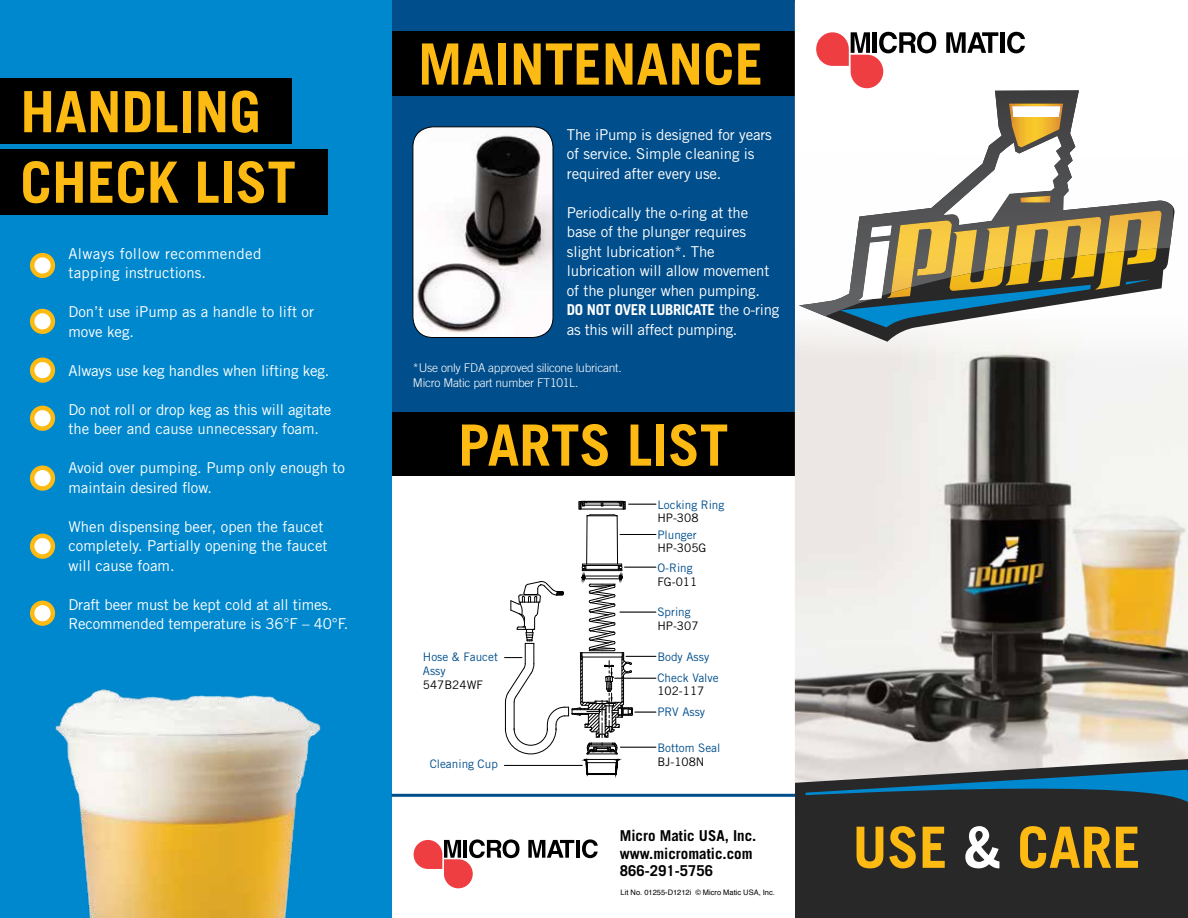
<style>
.page{position:relative;width:1188px;height:918px;background:#fff}
.page>*{position:absolute;margin:0;border:0;box-sizing:border-box;transform-origin:0 0}
.t1{font:700 57px/70.5px "Trade Gothic";color:#fdba12}
.t2{font:15px/19.5px "Trade Gothic";letter-spacing:-.01em;color:#fff}
.t3{font:700 15px/17.2px "Trade Gothic";color:#000}
.t4{font:15px/19.5px "Trade Gothic";letter-spacing:.025em;color:#fff}
.t5{font:300 12px/14.4px "Trade Gothic";letter-spacing:-.02em;color:#fff}
.t6{font:11.7px "Trade Gothic LT Std";color:#004e8c}
.t7{font:11.7px "Trade Gothic LT Std";color:#000}
.t8{font:7.5px "Helvetica";color:#000}
.s1{font-weight:700}
.s2{color:#fff}
</style>
<div class="page">
<div style="left:392px;top:0;width:403px;height:439px;background:#004e8c"></div>
<div style="left:392px;top:31px;width:403px;height:65px;background:#000"></div>
<div style="left:392px;top:412px;width:403px;height:64px;background:#000"></div>
<img style="left:413px;top:127px;width:140px;height:211px">
<div style="left:413px;top:126px;width:140px;height:212px;border:1px solid #000;border-radius:20px"></div>
<div style="left:0;top:0;width:392px;height:918px;background:#0088ce"></div>
<img style="left:795px;top:351px;width:393px;height:413px">
<svg style="left:795px;top:31px;width:288px;height:320px"></svg>
<div style="left:795px;top:790px;width:393px;height:128px;background:#292829"></div>
<svg style="left:790px;top:764px;width:398px;height:38px"></svg>
<svg style="left:816px;top:32px;width:120px;height:56px"></svg>
<svg style="left:946px;top:32px;width:52px;height:21px"></svg>
<hr style="left:1000px;top:32px;width:4px;height:21px;background:#000">
<svg style="left:1007px;top:32px;width:18px;height:21px"></svg>
<svg style="left:799px;top:207px;width:376px;height:135px;fill:#f9f7f6"></svg>
<svg style="left:840px;top:316px;width:317px;height:11px"></svg>
<img style="left:799px;top:90px;width:374px;height:226px">
<img style="left:858px;top:225px;width:34px;height:75px">
<img style="left:891px;top:221px;width:61px;height:72px">
<img style="left:951px;top:226px;width:59px;height:51px">
<img style="left:1011px;top:217px;width:90px;height:49px">
<img style="left:1105px;top:211px;width:57px;height:42px">
<img style="left:944px;top:136px;width:117px;height:89px">
<img style="left:1009px;top:104px;width:54px;height:43px">
<img style="left:1020px;top:196px;width:31px;height:7px">
<img style="left:1012px;top:106px;width:48px;height:11px">
<hr style="left:617px;top:516px;width:1px;height:48px;background:#000">
<hr style="left:586px;top:516px;width:1px;height:48px;background:#000">
<svg style="left:578px;top:501px;width:78px;height:16px"></svg>
<hr style="left:620px;top:534px;width:36px;height:1px;background:#000">
<svg style="left:504px;top:564px;width:152px;height:211px"></svg>
<hr style="left:504px;top:765px;width:79px;height:1px;background:#000">
<hr style="left:614px;top:678px;width:42px;height:1px;background:#000">
<hr style="left:620px;top:747px;width:36px;height:1px;background:#000">
<svg style="left:414px;top:839px;width:106px;height:49px"></svg>
<svg style="left:528px;top:840px;width:46px;height:18px"></svg>
<hr style="left:576px;top:840px;width:4px;height:18px;background:#000">
<svg style="left:582px;top:839px;width:16px;height:19px"></svg>
<hr style="left:392px;top:794px;width:403px;height:3px;background:#004e8c">
<svg style="left:32px;top:255px;width:21px;height:21px"></svg>
<div style="left:30px;top:253px;width:25px;height:25px;border:4px solid #fdba12;border-radius:50%"></div>
<svg style="left:32px;top:311px;width:21px;height:21px"></svg>
<div style="left:30px;top:309px;width:25px;height:25px;border:4px solid #fdba12;border-radius:50%"></div>
<svg style="left:32px;top:360px;width:21px;height:21px"></svg>
<div style="left:30px;top:358px;width:25px;height:25px;border:4px solid #fdba12;border-radius:50%"></div>
<svg style="left:32px;top:408px;width:21px;height:21px"></svg>
<div style="left:30px;top:406px;width:25px;height:25px;border:4px solid #fdba12;border-radius:50%"></div>
<svg style="left:32px;top:468px;width:21px;height:20px"></svg>
<div style="left:30px;top:466px;width:25px;height:25px;border:4px solid #fdba12;border-radius:50%"></div>
<svg style="left:32px;top:536px;width:21px;height:21px"></svg>
<div style="left:30px;top:534px;width:25px;height:25px;border:4px solid #fdba12;border-radius:50%"></div>
<svg style="left:32px;top:603px;width:21px;height:21px"></svg>
<div style="left:30px;top:601px;width:25px;height:25px;border:4px solid #fdba12;border-radius:50%"></div>
<div style="left:0;top:79px;width:292px;height:65px;background:#000"></div>
<div style="left:0;top:149px;width:328px;height:65px;background:#000"></div>
<img style="left:55px;top:689px;width:266px;height:229px">
<h1 class="t1" style="left:20px;top:76px;width:277px">HANDLING<br>CHECK LIST</h1>
<p class="t4" style="left:68px;top:243px;width:195px">Always follow recommended tapping instructions.</p>
<p class="t2" style="left:68px;top:302px;width:247px">Don’t use iPump as a handle to lift or move keg.</p>
<p class="t2" style="left:68px;top:360px;width:263px">Always use keg handles when lifting keg.</p>
<p class="t2" style="left:68px;top:399px;width:265px">Do not roll or drop keg as this will agitate the beer and cause unnecessary foam.</p>
<p class="t2" style="left:68px;top:458px;width:278px">Avoid over pumping. Pump only enough to maintain desired flow.</p>
<p class="t2" style="left:68px;top:516px;width:261px">When dispensing beer, open the faucet completely. Partially opening the faucet will cause foam.</p>
<p class="t2" style="left:68px;top:594px;width:282px">Draft beer must be kept cold at all times.<br>Recommended temperature is 36°F – 40°F.</p>
<h1 class="t1" style="left:418px;top:28px;width:347px">MAINTENANCE</h1>
<p class="t2" style="left:567px;top:125px;width:207px">The iPump is designed for years of service. Simple cleaning is required after every use.</p>
<p class="t2" style="left:567px;top:203px;width:214px">Periodically the o-ring at the base of the plunger requires slight lubrication*. The lubrication will allow movement of the plunger when pumping.<br><span class="s1">DO NOT OVER LUBRICATE</span> the o-ring as this will affect pumping.</p>
<p class="t5" style="left:413px;top:361px;width:210px">*Use only FDA approved silicone lubricant.<br>Micro Matic part number FT101L.</p>
<h1 class="t1" style="left:458px;top:409px;width:272px">PARTS LIST</h1>
<p class="t6" style="left:657px;top:497px;width:68px">Locking Ring</p>
<p class="t7" style="left:657px;top:511px;width:43px">HP-308</p>
<p class="t6" style="left:657px;top:527px;width:41px">Plunger</p>
<p class="t7" style="left:657px;top:541px;width:50px">HP-305G</p>
<p class="t6" style="left:657px;top:561px;width:37px">O-Ring</p>
<p class="t7" style="left:657px;top:575px;width:41px">FG-011</p>
<p class="t6" style="left:657px;top:605px;width:35px">Spring</p>
<p class="t7" style="left:657px;top:619px;width:43px">HP-307</p>
<p class="t6" style="left:423px;top:650px;width:77px">Hose &amp; Faucet</p>
<p class="t6" style="left:657px;top:650px;width:53px">Body Assy</p>
<p class="t6" style="left:423px;top:664px;width:24px">Assy</p>
<p class="t7" style="left:423px;top:678px;width:62px">547B24WF</p>
<p class="t6" style="left:657px;top:670px;width:63px">Check Valve</p>
<p class="t7" style="left:657px;top:684px;width:48px">102-117</p>
<p class="t6" style="left:657px;top:705px;width:49px">PRV Assy</p>
<p class="t6" style="left:657px;top:741px;width:64px">Bottom Seal</p>
<p class="t7" style="left:657px;top:754px;width:48px">BJ-108N</p>
<p class="t6" style="left:430px;top:757px;width:70px">Cleaning Cup</p>
<p class="t3" style="left:620px;top:827px;width:138px">Micro Matic USA, Inc. www.micromatic.com<br>866-291-5756</p>
<p class="t8" style="left:621px;top:887px;width:156px">Lit No. 01255-D1212i © Micro Matic USA, Inc.</p>
<h1 class="t1" style="left:853px;top:811px;width:290px">USE <span class="s2">&amp;</span> CARE</h1>
</div>
